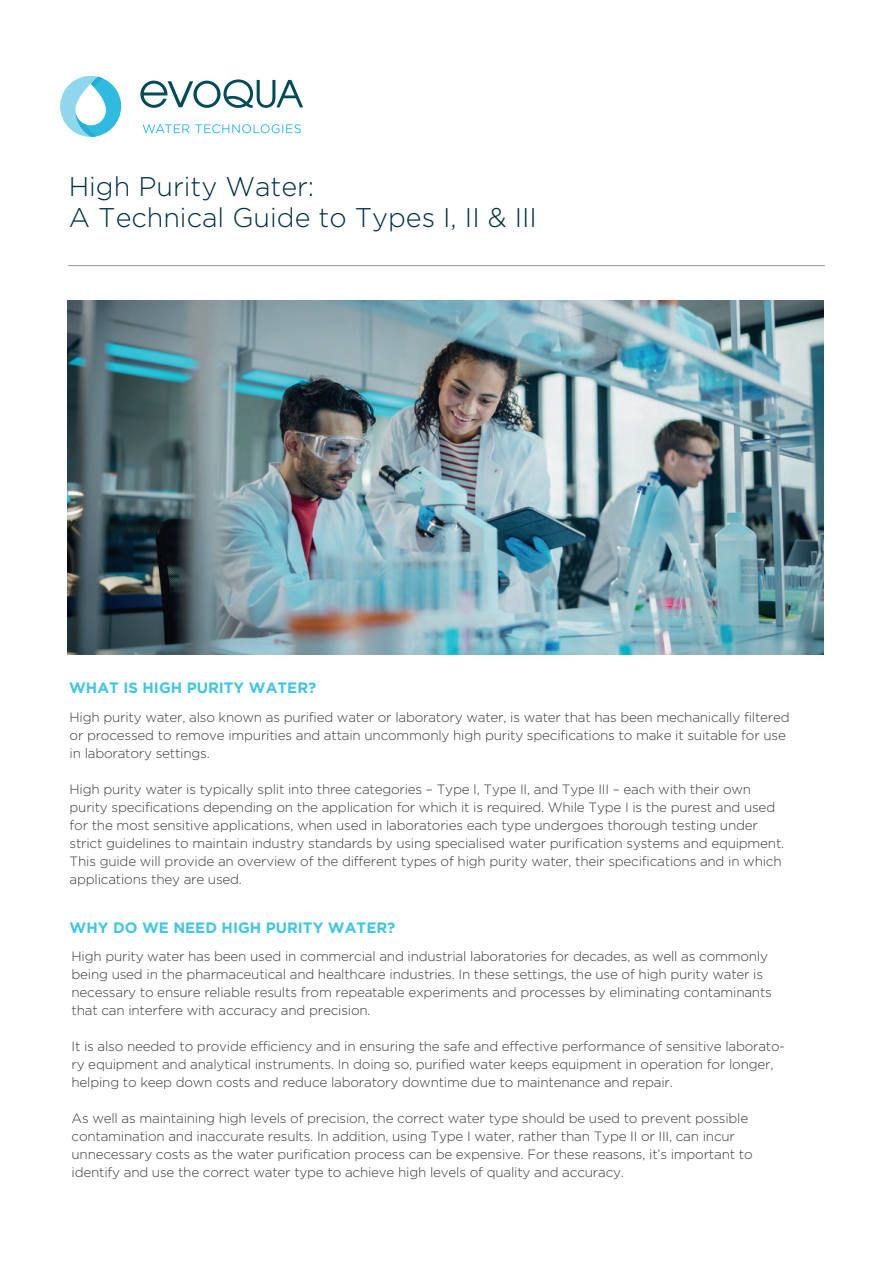
<style>
.page{position:relative;width:893px;height:1263px;background:#fff}
.page>*{position:absolute;margin:0;border:0;box-sizing:border-box;transform-origin:0 0}
.t1{font:300 27px/31.5px "Gotham";color:#002f45}
.t2{font:700 15px "Gotham";color:#41c5e5}
.t3{font:300 13.5px/18px "Gotham";letter-spacing:-.015em;color:#393939}
</style>
<div class="page">
<hr style="left:68px;top:265px;width:757px;height:1px;background:#959595">
<img style="left:67px;top:301px;width:757px;height:354px">
<svg style="left:140px;top:79px;width:163px;height:29px"></svg>
<svg style="left:143px;top:124px;width:46px;height:9px"></svg>
<svg style="left:195px;top:124px;width:106px;height:9px"></svg>
<svg style="left:60px;top:76px;width:61px;height:61px"></svg>
<h1 class="t1" style="left:69px;top:170px;width:470px">High Purity Water:<br>A Technical Guide to Types I, II &amp; III</h1>
<p class="t2" style="left:69px;top:679px;width:249px">WHAT IS HIGH PURITY WATER?</p>
<p class="t3" style="left:70px;top:708px;width:722px">High purity water, also known as purified water or laboratory water, is water that has been mechanically filtered or processed to remove impurities and attain uncommonly high purity specifications to make it suitable for use in laboratory settings.</p>
<p class="t3" style="left:70px;top:780px;width:716px">High purity water is typically split into three categories – Type I, Type II, and Type III – each with their own purity specifications depending on the application for which it is required. While Type I is the purest and used for the most sensitive applications, when used in laboratories each type undergoes thorough testing under strict guidelines to maintain industry standards by using specialised water purification systems and equipment.<br>This guide will provide an overview of the different types of high purity water, their specifications and in which applications they are used.</p>
<p class="t2" style="left:70px;top:919px;width:327px">WHY DO WE NEED HIGH PURITY WATER?</p>
<p class="t3" style="left:72px;top:947px;width:702px">High purity water has been used in commercial and industrial laboratories for decades, as well as commonly being used in the pharmaceutical and healthcare industries. In these settings, the use of high purity water is necessary to ensure reliable results from repeatable experiments and processes by eliminating contaminants that can interfere with accuracy and precision.</p>
<p class="t3" style="left:72px;top:1037px;width:715px">It is also needed to provide efficiency and in ensuring the safe and effective performance of sensitive laborato&shy;ry equipment and analytical instruments. In doing so, purified water keeps equipment in operation for longer, helping to keep down costs and reduce laboratory downtime due to maintenance and repair.</p>
<p class="t3" style="left:72px;top:1109px;width:683px">As well as maintaining high levels of precision, the correct water type should be used to prevent possible contamination and inaccurate results. In addition, using Type I water, rather than Type II or III, can incur unnecessary costs as the water purification process can be expensive. For these reasons, it’s important to identify and use the correct water type to achieve high levels of quality and accuracy.</p>
</div>
